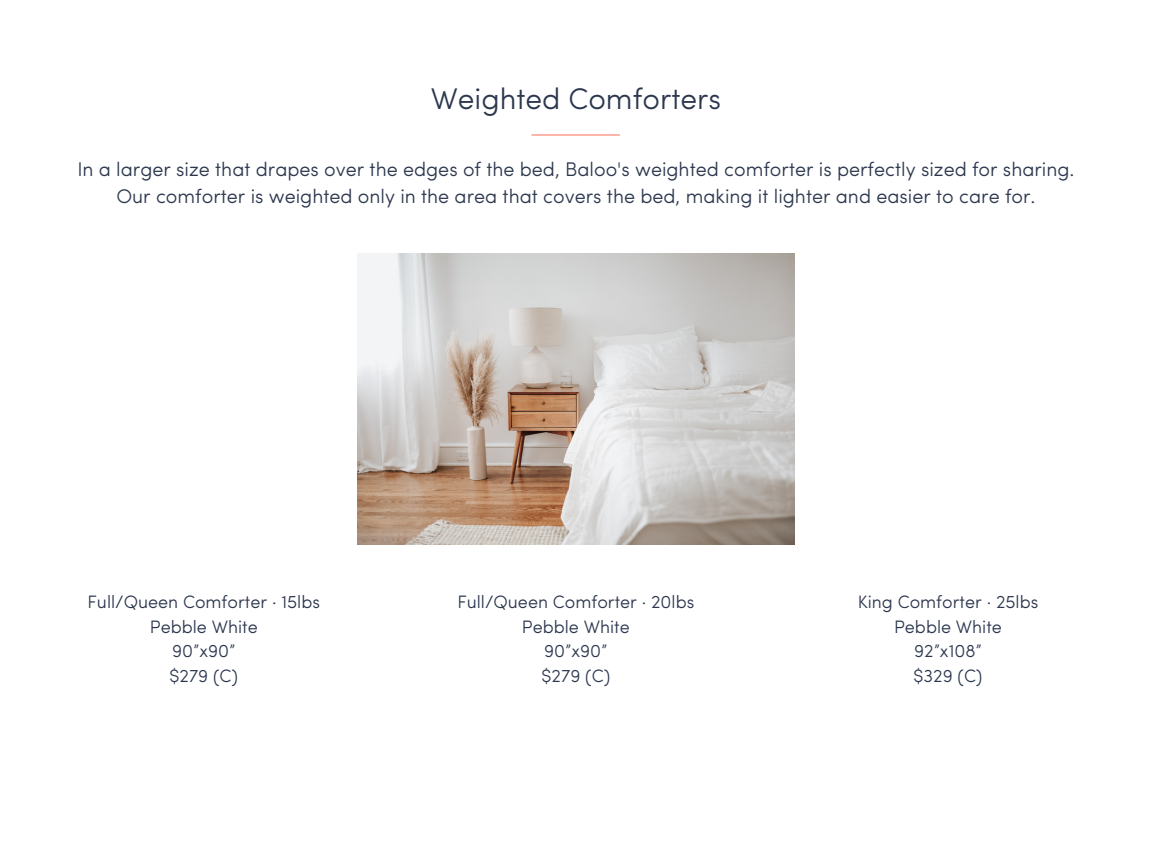
<style>
.page{position:relative;width:1152px;height:864px;background:#fff}
.page>*{position:absolute;margin:0;border:0;box-sizing:border-box;transform-origin:0 0}
.t1{font:300 30px "Sofia Pro";color:#2c374e}
.t2{font:300 19.8px/27px "Sofia Pro";color:#2c374e;text-align:center}
.t3{font:300 18px/24.8px "Sofia Pro";color:#2c374e;text-align:center}
</style>
<div class="page">
<img style="left:357px;top:253px;width:438px;height:292px">
<hr style="left:532px;top:134px;width:88px;height:2px;background:#ff7c67">
<h1 class="t1" style="left:431px;top:87px;width:292px">Weighted Comforters</h1>
<p class="t2" style="left:77px;top:157px;width:999px">In a larger size that drapes over the edges of the bed, Baloo's weighted comforter is perfectly sized for sharing.<br>Our comforter is weighted only in the area that covers the bed, making it lighter and easier to care for.</p>
<p class="t3" style="left:88px;top:591px;width:234px">Full/Queen Comforter · 15lbs<br>Pebble White<br>90”x90”<br>$279 (C)</p>
<p class="t3" style="left:457px;top:591px;width:238px">Full/Queen Comforter · 20lbs<br>Pebble White<br>90”x90”<br>$279 (C)</p>
<p class="t3" style="left:858px;top:591px;width:182px">King Comforter · 25lbs<br>Pebble White<br>92”x108”<br>$329 (C)</p>
</div>
